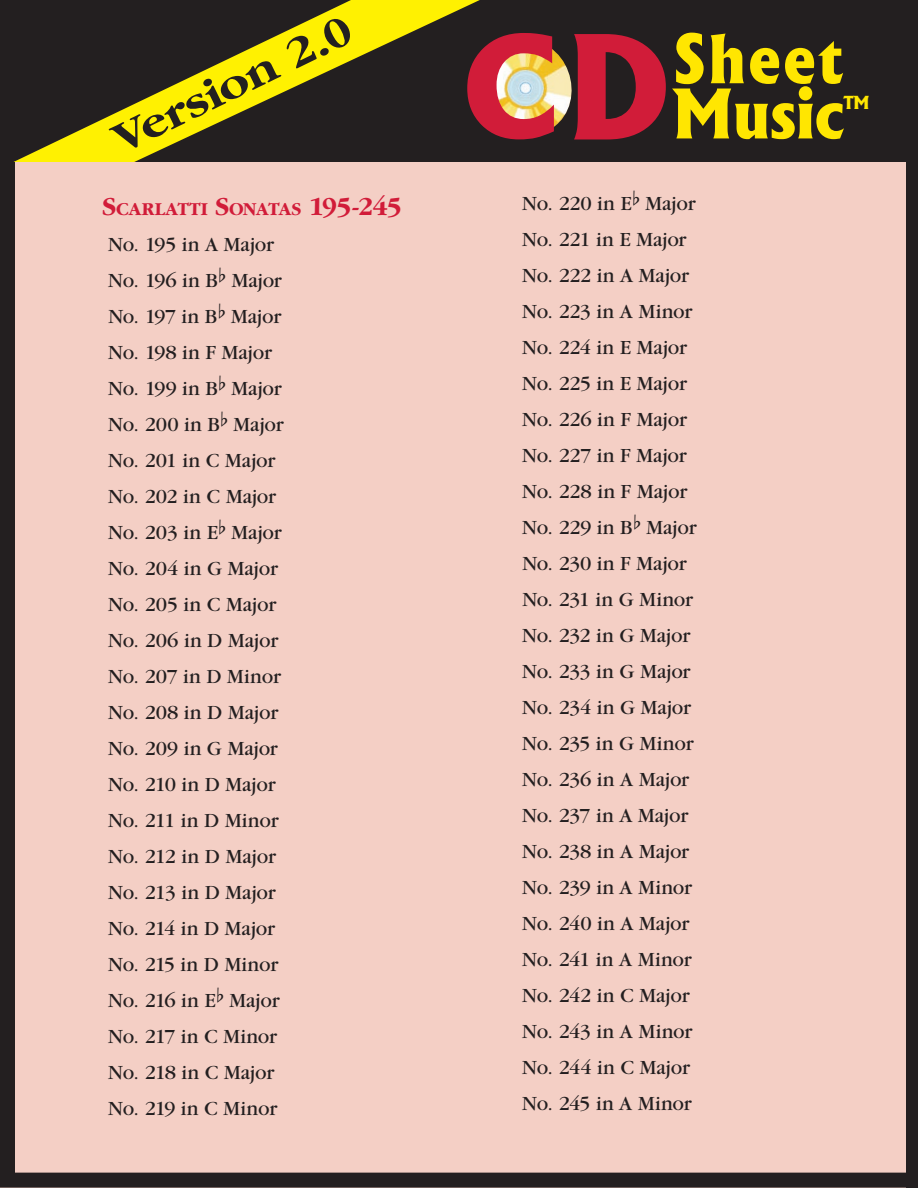
<style>
.page{position:relative;width:918px;height:1188px;background:#fff}
.page>*{position:absolute;margin:0;border:0;box-sizing:border-box;transform-origin:0 0}
.t1{font:800 135px "Albertus";color:#d11c39}
.t2{font:800 65.4px/55.2px "Albertus";letter-spacing:.025em;color:#ffe601;text-align:right;scale:.95 1}
.t3{font:700 45px "Garamond";color:#231f20;scale:1.12 1}
.t4{font:21px/36px "Garamond";letter-spacing:-.005em;color:#231f20}
.t5{font:700 18.9px "Garamond";letter-spacing:.015em;color:#d11c39}
.t6{font:800 17.25px "Albertus";color:#ffe601;scale:.95 1}
.s1{font-size:27px}
.s2{font-family:"Opus Chords"}
.s3{font-size:138px;color:#d11c39}
</style>
<div class="page">
<div style="left:1px;top:1px;width:916px;height:162px;background:#231f20"></div>
<img style="left:480px;top:39px;width:92px;height:97px">
<div style="left:0;top:162px;width:918px;height:1026px;background:#f4cfc5"></div>
<svg style="left:14px;top:0;width:466px;height:162px"></svg>
<div style="left:0;top:162px;width:15px;height:1025px;background:#231f20"></div>
<div style="left:906px;top:162px;width:12px;height:1026px;background:#231f20"></div>
<div style="left:0;top:1173px;width:918px;height:15px;background:#231f20"></div>
<h3 class="t3" style="left:105px;top:120px;width:234px;rotate:-26deg">Version 2.0</h3>
<p class="t5" style="left:102px;top:199px;width:302px"><span class="s1">S</span>CARLATTI <span class="s1">S</span>ONATAS <span class="s1">195-245</span></p>
<p class="t4" style="left:108px;top:226px;width:177px">No. 195 in A Major<br>No. 196 in B<span class="s2">b</span> Major<br>No. 197 in B<span class="s2">b</span> Major<br>No. 198 in F Major<br>No. 199 in B<span class="s2">b</span> Major<br>No. 200 in B<span class="s2">b</span> Major<br>No. 201 in C Major<br>No. 202 in C Major<br>No. 203 in E<span class="s2">b</span> Major<br>No. 204 in G Major<br>No. 205 in C Major<br>No. 206 in D Major<br>No. 207 in D Minor<br>No. 208 in D Major<br>No. 209 in G Major<br>No. 210 in D Major<br>No. 211 in D Minor<br>No. 212 in D Major<br>No. 213 in D Major<br>No. 214 in D Major<br>No. 215 in D Minor<br>No. 216 in E<span class="s2">b</span> Major<br>No. 217 in C Minor<br>No. 218 in C Major<br>No. 219 in C Minor</p>
<h1 class="t1" style="left:461px;top:2px;width:99px">C</h1>
<h2 class="t2" style="left:564px;top:31px;width:296px"><span class="s3">D</span>Sheet<br>Music</h2>
<p class="t6" style="left:843px;top:91px;width:29px">TM</p>
<p class="t4" style="left:522px;top:186px;width:176px">No. 220 in E<span class="s2">b</span> Major<br>No. 221 in E Major<br>No. 222 in A Major<br>No. 223 in A Minor<br>No. 224 in E Major<br>No. 225 in E Major<br>No. 226 in F Major<br>No. 227 in F Major<br>No. 228 in F Major<br>No. 229 in B<span class="s2">b</span> Major<br>No. 230 in F Major<br>No. 231 in G Minor<br>No. 232 in G Major<br>No. 233 in G Major<br>No. 234 in G Major<br>No. 235 in G Minor<br>No. 236 in A Major<br>No. 237 in A Major<br>No. 238 in A Major<br>No. 239 in A Minor<br>No. 240 in A Major<br>No. 241 in A Minor<br>No. 242 in C Major<br>No. 243 in A Minor<br>No. 244 in C Major<br>No. 245 in A Minor</p>
</div>
